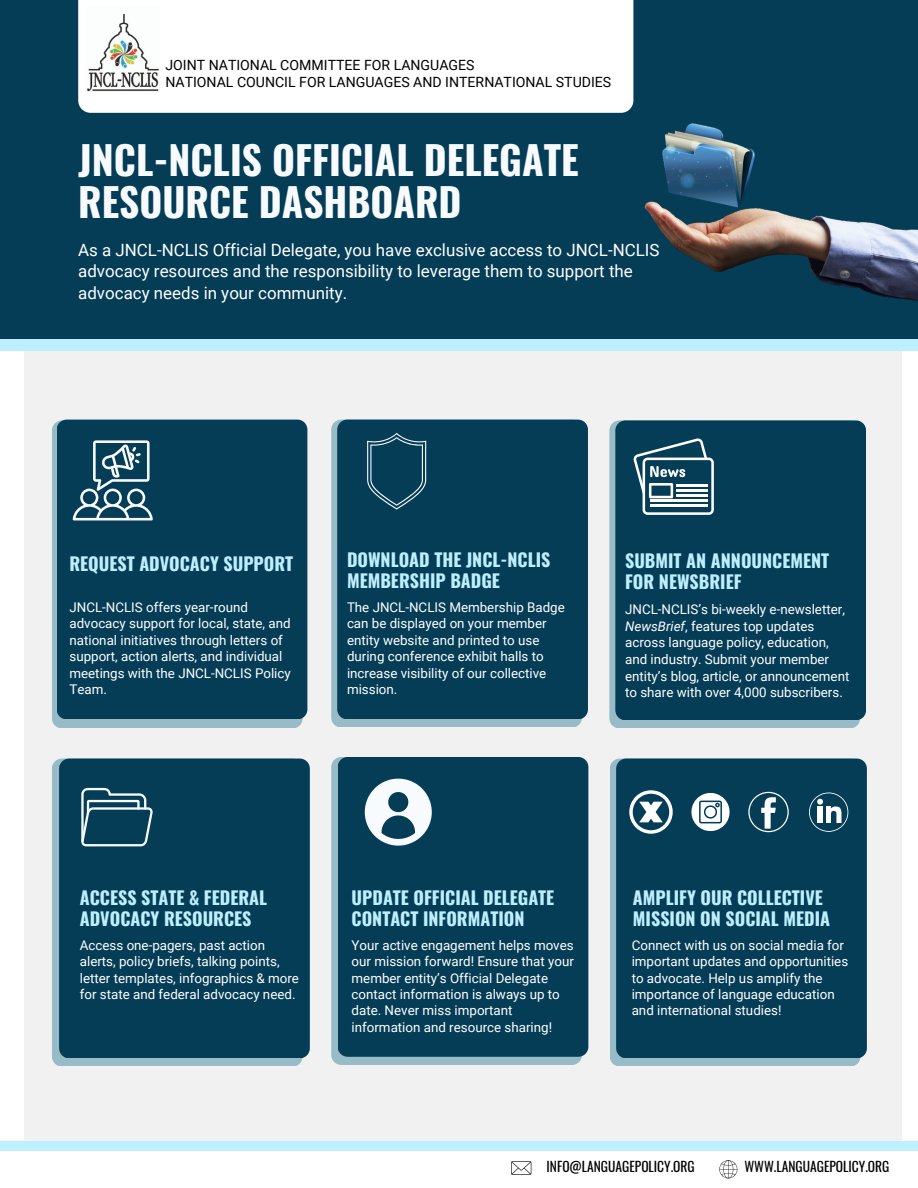
<style>
.page{position:relative;width:918px;height:1188px;background:#fff}
.page>*{position:absolute;margin:0;border:0;box-sizing:border-box;transform-origin:0 0}
.t1{font:700 39.3px/41.7px "Oswald";color:#f8fbfd}
.t2{font:700 18px/21.5px "Oswald";color:#beefff}
.t3{font:16.95px/21.3px "Roboto";color:#fff}
.t4{font:14.1px/16.8px "Roboto";color:#000}
.t5{font:13.5px "Oswald";color:#000}
.t6{font:13.35px/16.4px "Roboto";color:#fff}
.s1{font-style:italic}
</style>
<div class="page">
<div style="left:0;top:0;width:918px;height:345px;background:#053d57"></div>
<div style="left:78px;top:0;width:555px;height:113px;background:#fff"></div>
<img style="left:86px;top:6px;width:73px;height:86px">
<div style="left:24px;top:345px;width:878px;height:797px;background:#f1f1f1"></div>
<div style="left:0;top:339px;width:918px;height:12px;background:#beefff"></div>
<img style="left:644px;top:123px;width:274px;height:178px">
<svg style="left:331px;top:757px;width:251px;height:308px;background:#9abdc8"></svg>
<div style="left:338px;top:757px;width:250px;height:300px;background:#053d57"></div>
<svg style="left:331px;top:420px;width:251px;height:307px;background:#99bdc8"></svg>
<div style="left:337px;top:420px;width:251px;height:299px;background:#053d57"></div>
<div style="left:52px;top:759px;width:251px;height:307px;background:#97bcc7"></div>
<div style="left:59px;top:759px;width:251px;height:299px;background:#053d57"></div>
<div style="left:52px;top:422px;width:251px;height:306px;background:#97bcc7"></div>
<div style="left:57px;top:420px;width:250px;height:299px;background:#053d57"></div>
<div style="left:0;top:1142px;width:918px;height:9px;background:#beefff"></div>
<svg style="left:719px;top:1160px;width:18px;height:18px"></svg>
<svg style="left:511px;top:1161px;width:20px;height:14px"></svg>
<svg style="left:73px;top:440px;width:80px;height:80px"></svg>
<svg style="left:367px;top:433px;width:59px;height:76px;background:#1d5067"></svg>
<svg style="left:81px;top:788px;width:72px;height:58px;background:#366378"></svg>
<svg style="left:365px;top:779px;width:67px;height:67px"></svg>
<svg style="left:609px;top:421px;width:251px;height:307px;background:#9abec8"></svg>
<div style="left:615px;top:420px;width:251px;height:300px;background:#053d57"></div>
<svg style="left:633px;top:438px;width:81px;height:76px"></svg>
<div style="left:610px;top:759px;width:251px;height:307px;background:#97bcc7"></div>
<div style="left:616px;top:759px;width:251px;height:299px;background:#053d57"></div>
<svg style="left:629px;top:790px;width:44px;height:44px"></svg>
<svg style="left:691px;top:793px;width:39px;height:38px"></svg>
<svg style="left:748px;top:792px;width:41px;height:40px"></svg>
<div style="left:808px;top:788px;width:39px;height:39px;background:#053d57;border-radius:6px"></div>
<svg style="left:809px;top:793px;width:39px;height:39px"></svg>
<h1 class="t4" style="left:165px;top:57px;width:447px">JOINT NATIONAL COMMITTEE FOR LANGUAGES<br>NATIONAL COUNCIL FOR LANGUAGES AND INTERNATIONAL STUDIES</h1>
<h3 class="t1" style="left:78px;top:138px;width:502px">JNCL-NCLIS OFFICIAL DELEGATE<br>RESOURCE DASHBOARD</h3>
<h4 class="t3" style="left:78px;top:239px;width:583px">As a JNCL-NCLIS Official Delegate, you have exclusive access to JNCL-NCLIS advocacy resources and the responsibility to leverage them to support the advocacy needs in your community.</h4>
<p class="t2" style="left:69px;top:552px;width:225px">REQUEST ADVOCACY SUPPORT</p>
<p class="t6" style="left:69px;top:599px;width:223px">JNCL-NCLIS offers year-round advocacy support for local, state, and national initiatives through letters of support, action alerts, and individual meetings with the JNCL-NCLIS Policy<br>Team.</p>
<p class="t2" style="left:347px;top:548px;width:205px">DOWNLOAD THE JNCL-NCLIS<br>MEMBERSHIP BADGE</p>
<h2 class="t6" style="left:347px;top:599px;width:219px">The JNCL-NCLIS Membership Badge can be displayed on your member entity website and printed to use during conference exhibit halls to increase visibility of our collective mission.</h2>
<p class="t2" style="left:625px;top:549px;width:206px">SUBMIT AN ANNOUNCEMENT<br>FOR NEWSBRIEF</p>
<h2 class="t6" style="left:625px;top:601px;width:226px">JNCL-NCLIS’s bi-weekly e-newsletter, <span class="s1">NewsBrief</span>, features top updates across language policy, education, and industry. Submit your member entity’s blog, article, or announcement to share with over 4,000 subscribers.</h2>
<h2 class="t2" style="left:80px;top:886px;width:189px">ACCESS STATE &amp; FEDERAL<br>ADVOCACY RESOURCES</h2>
<p class="t6" style="left:80px;top:937px;width:221px">Access one-pagers, past action alerts, policy briefs, talking points, letter templates, infographics &amp; more for state and federal advocacy need.</p>
<p class="t2" style="left:352px;top:886px;width:204px">UPDATE OFFICIAL DELEGATE<br>CONTACT INFORMATION</p>
<p class="t6" style="left:352px;top:937px;width:224px">Your active engagement helps moves our mission forward! Ensure that your member entity’s Official Delegate contact information is always up to date. Never miss important information and resource sharing!</p>
<p class="t2" style="left:633px;top:886px;width:199px">AMPLIFY OUR COLLECTIVE<br>MISSION ON SOCIAL MEDIA</p>
<h2 class="t6" style="left:632px;top:937px;width:218px">Connect with us on social media for important updates and opportunities to advocate. Help us amplify the importance of language education and international studies!</h2>
<h2 class="t5" style="left:547px;top:1156px;width:150px">INFO@LANGUAGEPOLICY.ORG</h2>
<p class="t5" style="left:744px;top:1156px;width:147px">WWW.LANGUAGEPOLICY.ORG</p>
</div>
